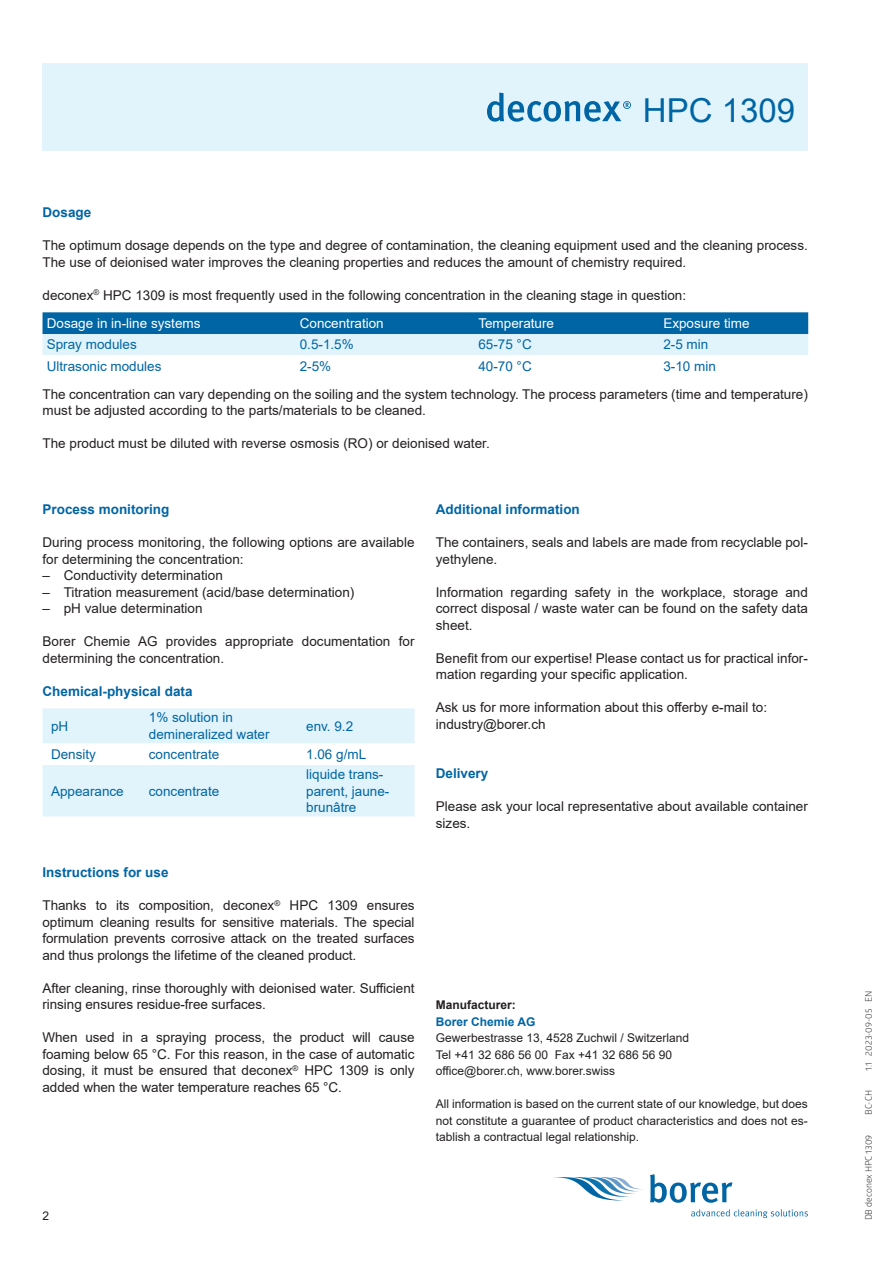
<style>
.page{position:relative;width:893px;height:1263px;background:#fff}
.page>*{position:absolute;margin:0;border:0;box-sizing:border-box;transform-origin:0 0}
.t1{font:33px "Arial";color:#0065a4}
.t2{font:13.5px/16.5px "Arial";color:#231f20}
.t3{font:13.5px/16.5px "Arial";color:#0065a4}
.t4{font:700 13.5px "Arial";color:#0065a4}
.t5{font:13.5px "Arial";color:#fff}
.t6{font:12px/16.5px "Arial";color:#231f20}
.t7{font:700 12px "Arial";color:#231f20}
.t8{font:700 12px "Arial";color:#0065a4}
.t9{font:9px "Glober";color:#231f20}
.s1{color:#fff}
</style>
<div class="page">
<svg style="left:553px;top:1177px;width:90px;height:23px"></svg>
<svg style="left:650px;top:1174px;width:82px;height:29px"></svg>
<svg style="left:691px;top:1209px;width:117px;height:9px"></svg>
<div style="left:43px;top:64px;width:765px;height:87px;background:#e1f4fc"></div>
<svg style="left:487px;top:93px;width:144px;height:29px"></svg>
<svg style="left:43px;top:708px;width:372px;height:108px"></svg>
<svg style="left:43px;top:312px;width:765px;height:43px;background:#6fabcf"></svg>
<h1 class="t1" style="left:643px;top:88px;width:154px">HPC 1309</h1>
<p class="t4" style="left:43px;top:203px;width:50px">Dosage</p>
<p class="t2" style="left:43px;top:237px;width:767px">The optimum dosage depends on the type and degree of contamination, the cleaning equipment used and the cleaning process.<br>The use of deionised water improves the cleaning properties and reduces the amount of chemistry required.</p>
<p class="t2" style="left:47px;top:280px;width:641px;line-height:28.7px;text-indent:-4px">deconex<sup>®</sup> HPC 1309 is most frequently used in the following concentration in the cleaning stage in question:<br><span class="s1">Dosage in in-line systems</span></p>
<p class="t5" style="left:300px;top:314px;width:86px">Concentration</p>
<p class="t5" style="left:478px;top:314px;width:77px">Temperature</p>
<p class="t5" style="left:663px;top:314px;width:88px">Exposure time</p>
<p class="t3" style="left:47px;top:336px;width:92px">Spray modules</p>
<p class="t3" style="left:300px;top:336px;width:56px">0.5-1.5%</p>
<p class="t3" style="left:478px;top:336px;width:55px">65-75 °C</p>
<p class="t3" style="left:663px;top:336px;width:47px">2-5 min</p>
<p class="t3" style="left:47px;top:358px;width:116px">Ultrasonic modules</p>
<p class="t3" style="left:300px;top:358px;width:33px">2-5%</p>
<p class="t3" style="left:478px;top:358px;width:55px">40-70 °C</p>
<p class="t3" style="left:663px;top:358px;width:54px">3-10 min</p>
<p class="t2" style="left:43px;top:385px;width:767px">The concentration can vary depending on the soiling and the system technology. The process parameters (time and temperature) must be adjusted according to the parts/materials to be cleaned.</p>
<p class="t2" style="left:43px;top:435px;width:449px">The product must be diluted with reverse osmosis (RO) or deionised water.</p>
<p class="t4" style="left:43px;top:500px;width:128px">Process monitoring</p>
<p class="t2" style="left:43px;top:534px;width:374px">During process monitoring, the following options are available for determining the concentration:</p>
<p class="t2" style="left:43px;top:567px;width:182px">– Conductivity determination</p>
<p class="t2" style="left:43px;top:583px;width:313px">– Titration measurement (acid/base determination)</p>
<p class="t2" style="left:43px;top:600px;width:162px">– pH value determination</p>
<p class="t2" style="left:43px;top:633px;width:374px">Borer Chemie AG provides appropriate documentation for determining the concentration.</p>
<p class="t4" style="left:43px;top:681px;width:152px">Chemical-physical data</p>
<p class="t3" style="left:51px;top:718px;width:19px">pH</p>
<p class="t3" style="left:149px;top:709px;width:122px">1% solution in demineralized water</p>
<p class="t3" style="left:306px;top:718px;width:49px">env. 9.2</p>
<p class="t3" style="left:51px;top:746px;width:47px">Density</p>
<p class="t3" style="left:149px;top:746px;width:72px">concentrate</p>
<p class="t3" style="left:306px;top:746px;width:62px">1.06 g/mL</p>
<p class="t3" style="left:51px;top:782px;width:74px">Appearance</p>
<p class="t3" style="left:149px;top:782px;width:72px">concentrate</p>
<p class="t3" style="left:306px;top:766px;width:85px">liquide trans&shy;parent, jaune&shy;brunâtre</p>
<p class="t4" style="left:43px;top:863px;width:128px">Instructions for use</p>
<p class="t2" style="left:43px;top:897px;width:374px;text-align:justify">Thanks to its composition, deconex<sup>®</sup> HPC 1309 ensures optimum cleaning results for sensitive materials. The special formulation prevents corrosive attack on the treated surfaces and thus prolongs the lifetime of the cleaned product.</p>
<p class="t2" style="left:43px;top:979px;width:373px">After cleaning, rinse thoroughly with deionised water. Sufficient rinsing ensures residue-free surfaces.</p>
<p class="t2" style="left:43px;top:1029px;width:374px;text-align:justify">When used in a spraying process, the product will cause foaming below 65 °C. For this reason, in the case of automatic dosing, it must be ensured that deconex<sup>®</sup> HPC 1309 is only added when the water temperature reaches 65 °C.</p>
<p class="t4" style="left:436px;top:500px;width:146px">Additional information</p>
<p class="t2" style="left:436px;top:534px;width:374px">The containers, seals and labels are made from recyclable pol&shy;yethylene.</p>
<p class="t2" style="left:436px;top:583px;width:374px;text-align:justify">Information regarding safety in the workplace, storage and correct disposal / waste water can be found on the safety data sheet.</p>
<p class="t2" style="left:436px;top:649px;width:374px">Benefit from our expertise! Please contact us for practical infor&shy;mation regarding your specific application.</p>
<p class="t2" style="left:436px;top:699px;width:333px">Ask us for more information about this offerby e-mail to: industry@borer.ch</p>
<p class="t4" style="left:436px;top:764px;width:54px">Delivery</p>
<p class="t2" style="left:436px;top:798px;width:374px">Please ask your local representative about available container sizes.</p>
<p class="t7" style="left:436px;top:996px;width:82px">Manufacturer:</p>
<p class="t8" style="left:436px;top:1013px;width:101px">Borer Chemie AG</p>
<p class="t6" style="left:436px;top:1029px;width:255px">Gewerbestrasse 13, 4528 Zuchwil / Switzerland<br>Tel +41 32 686 56 00 Fax +41 32 686 56 90 office@borer.ch, www.borer.swiss</p>
<p class="t6" style="left:436px;top:1095px;width:374px;text-align:justify">All information is based on the current state of our knowledge, but does not constitute a guarantee of product characteristics and does not es&shy;tablish a contractual legal relationship.</p>
<p class="t6" style="left:43px;top:1208px;width:8px">2</p>
<p class="t9" style="left:862px;top:1071px;width:82px;rotate:-90deg">1.1 2023-09-05 EN</p>
<p class="t9" style="left:862px;top:1115px;width:26px;rotate:-90deg">BC-CH</p>
<p class="t9" style="left:862px;top:1220px;width:87px;rotate:-90deg">DB deconex HPC 1309</p>
</div>
